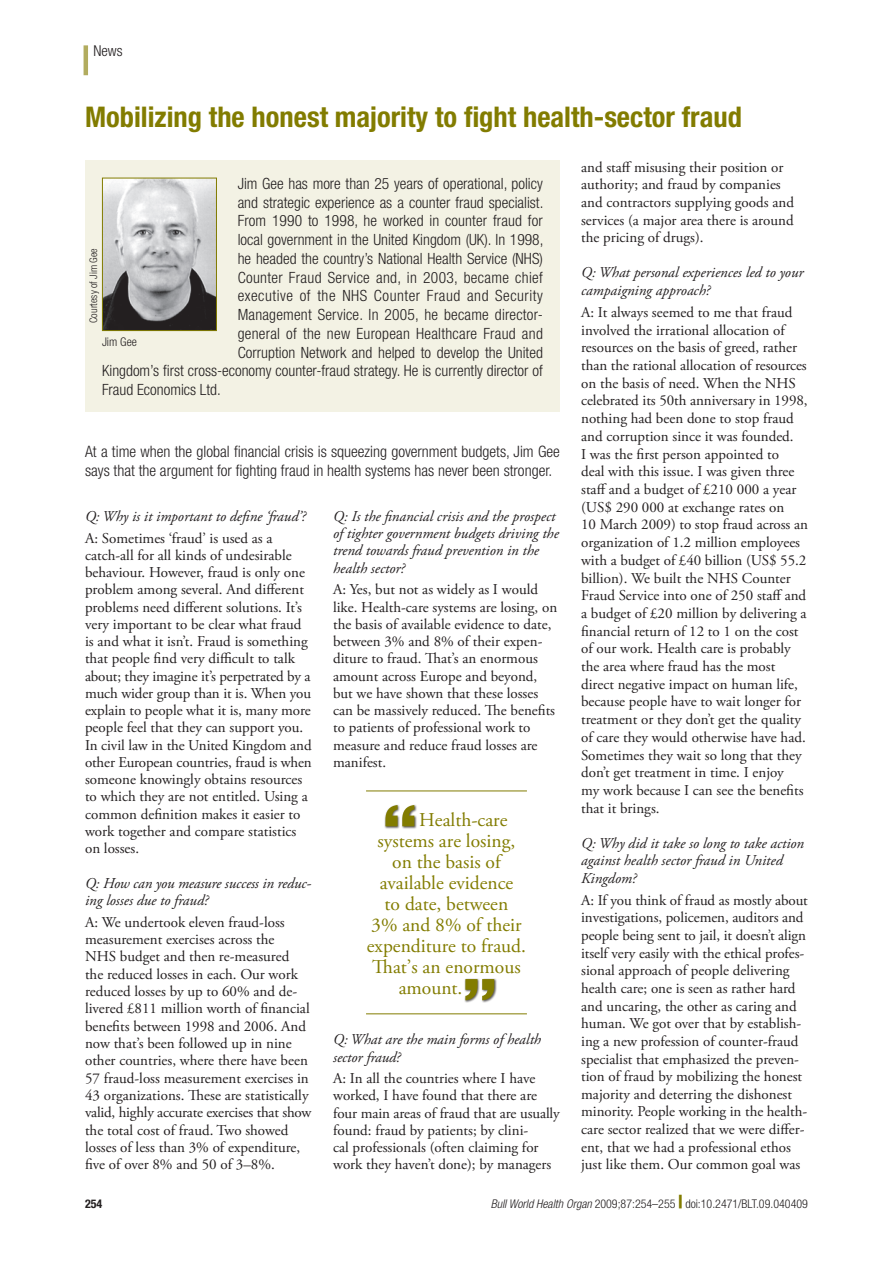
<style>
.page{position:relative;width:893px;height:1263px;background:#fff}
.page>*{position:absolute;margin:0;border:0;box-sizing:border-box;transform-origin:0 0}
.Article_Title{font:700 condensed 28.5px "Helvetica Neue LT Std";color:#827c00}
.t1{font:19.5px "Adobe Garamond Pro";color:#827c00}
.t2{font:300 condensed 15.75px/18.8px "Helvetica Neue LT Std";color:#231f20}
.t3{font:300 condensed 15.45px "Helvetica Neue LT Std";color:#231f20}
.t4{font:300 condensed 15.45px "Helvetica Neue LT Std";letter-spacing:.02em;color:#231f20}
.t5{font:300 condensed 15.45px "Helvetica Neue LT Std";letter-spacing:.035em;color:#231f20}
.Continued_para{font:15px/17.2px "Adobe Garamond Pro";color:#231f20}
.Post-heading_paragra{font:italic 15px/17.2px "Adobe Garamond Pro";color:#231f20}
.Section_Title{font:300 condensed 15px "Helvetica Neue LT Std";color:#231f20}
.t6{font:300 condensed 12px "Helvetica Neue LT Std";color:#231f20}
.t7{font:700 condensed 12px "Helvetica Neue LT Std";color:#231f20}
.t8{font:300 condensed 10.5px "Helvetica Neue LT Std";color:#231f20}
.s1{font-style:italic}
.s2{font-weight:800;font-stretch:expanded;font-size:18px;color:#827c00}
</style>
<div class="page">
<hr style="left:84px;top:45px;width:4px;height:30px;background:#b2ac5f">
<div style="left:85px;top:161px;width:475px;height:251px;background:#f3f2e4"></div>
<svg style="left:102px;top:177px;width:115px;height:154px;background:#a9a9a7"></svg>
<hr style="left:366px;top:790px;width:161px;height:1px;background:#827c00">
<hr style="left:366px;top:1013px;width:161px;height:1px;background:#827c00">
<div style="left:384px;top:804px;width:39px;height:31px;background:#231f20;opacity:.75"></div>
<svg style="left:385px;top:805px;width:29px;height:21px"></svg>
<div style="left:464px;top:978px;width:39px;height:31px;background:#231f20;opacity:.75"></div>
<svg style="left:465px;top:979px;width:29px;height:21px"></svg>
<p class="Section_Title" style="left:94px;top:42px;width:31px">News</p>
<p class="Article_Title" style="left:85px;top:99px;width:658px">Mobilizing the honest majority to fight health-sector fraud</p>
<p class="t3" style="left:238px;top:174px;width:307px">Jim Gee has more than 25 years of operational, policy</p>
<p class="t3" style="left:238px;top:193px;width:307px">and strategic experience as a counter fraud specialist.</p>
<p class="t3" style="left:238px;top:212px;width:307px">From 1990 to 1998, he worked in counter fraud for</p>
<p class="t3" style="left:238px;top:231px;width:307px">local government in the United Kingdom (UK). In 1998,</p>
<p class="t3" style="left:238px;top:249px;width:307px">he headed the country’s National Health Service (NHS)</p>
<p class="t4" style="left:238px;top:268px;width:307px">Counter Fraud Service and, in 2003, became chief</p>
<p class="t5" style="left:238px;top:287px;width:307px">executive of the NHS Counter Fraud and Security</p>
<p class="t3" style="left:238px;top:306px;width:307px">Management Service. In 2005, he became director-</p>
<p class="t4" style="left:238px;top:324px;width:307px">general of the new European Healthcare Fraud and</p>
<p class="t3" style="left:238px;top:343px;width:307px">Corruption Network and helped to develop the United</p>
<p class="t3" style="left:102px;top:362px;width:442px">Kingdom’s first cross-economy counter-fraud strategy. He is currently director of</p>
<p class="t3" style="left:102px;top:381px;width:120px">Fraud Economics Ltd.</p>
<p class="t8" style="left:87px;top:323px;width:77px;rotate:-90deg">Courtesy of Jim Gee</p>
<p class="t6" style="left:102px;top:335px;width:36px">Jim Gee</p>
<p class="t2" style="left:85px;top:442px;width:476px">At a time when the global financial crisis is squeezing government budgets, Jim Gee says that the argument for fighting fraud in health systems has never been stronger.</p>
<p class="Post-heading_paragra" style="left:85px;top:508px;width:222px">Q: Why is it important to define ‘fraud’?</p>
<p class="Continued_para" style="left:85px;top:530px;width:228px">A: Sometimes ‘fraud’ is used as a catch-all for all kinds of undesirable behaviour. However, fraud is only one problem among several. And different problems need different solutions. It’s very important to be clear what fraud is and what it isn’t. Fraud is something that people find very difficult to talk about; they imagine it’s perpetrated by a much wider group than it is. When you explain to people what it is, many more people feel that they can support you.<br>In civil law in the United Kingdom and other European countries, fraud is when someone knowingly obtains resources to which they are not entitled. Using a common definition makes it easier to work together and compare statistics on losses.</p>
<p class="Post-heading_paragra" style="left:85px;top:875px;width:228px">Q: How can you measure success in reduc&shy;ing losses due to fraud?</p>
<p class="Continued_para" style="left:85px;top:914px;width:228px">A: We undertook eleven fraud-loss measurement exercises across the<br>NHS budget and then re-measured<br>the reduced losses in each. Our work reduced losses by up to 60% and de&shy;livered £811 million worth of financial benefits between 1998 and 2006. And now that’s been followed up in nine other countries, where there have been 57 fraud-loss measurement exercises in 43 organizations. These are statistically valid, highly accurate exercises that show the total cost of fraud. Two showed losses of less than 3% of expenditure, five of over 8% and 50 of 3–8%.</p>
<p class="Post-heading_paragra" style="left:333px;top:508px;width:227px">Q: Is the financial crisis and the prospect of tighter government budgets driving the trend towards fraud prevention in the health sector?</p>
<p class="Continued_para" style="left:333px;top:581px;width:226px">A: Yes, but not as widely as I would like. Health-care systems are losing, on the basis of available evidence to date, between 3% and 8% of their expen&shy;diture to fraud. That’s an enormous amount across Europe and beyond, but we have shown that these losses can be massively reduced. The benefits to patients of professional work to measure and reduce fraud losses are manifest.</p>
<p class="t1" style="left:419px;top:808px;width:90px">Health-care</p>
<p class="t1" style="left:378px;top:829px;width:139px">systems are losing,</p>
<p class="t1" style="left:392px;top:850px;width:110px">on the basis of</p>
<p class="t1" style="left:380px;top:871px;width:135px">available evidence</p>
<p class="t1" style="left:385px;top:892px;width:125px">to date, between</p>
<p class="t1" style="left:371px;top:913px;width:152px">3% and 8% of their</p>
<p class="t1" style="left:367px;top:934px;width:161px">expenditure to fraud.</p>
<p class="t1" style="left:372px;top:955px;width:150px">That’s an enormous</p>
<p class="t1" style="left:399px;top:976px;width:65px">amount.</p>
<p class="Post-heading_paragra" style="left:333px;top:1031px;width:209px">Q: What are the main forms of health sector fraud?</p>
<p class="Continued_para" style="left:333px;top:1070px;width:228px">A: In all the countries where I have worked, I have found that there are four main areas of fraud that are usually found: fraud by patients; by clini-<br>cal professionals (often claiming for work they haven’t done); by managers</p>
<p class="Continued_para" style="left:581px;top:158px;width:214px;line-height:17.7px">and staff misusing their position or authority; and fraud by companies and contractors supplying goods and services (a major area there is around the pricing of drugs).</p>
<p class="Post-heading_paragra" style="left:581px;top:264px;width:224px;line-height:17.7px">Q: What personal experiences led to your campaigning approach?</p>
<p class="Continued_para" style="left:581px;top:304px;width:228px;line-height:17.7px">A: It always seemed to me that fraud involved the irrational allocation of resources on the basis of greed, rather than the rational allocation of resources on the basis of need. When the NHS celebrated its 50th anniversary in 1998, nothing had been done to stop fraud and corruption since it was founded.<br>I was the first person appointed to<br>deal with this issue. I was given three staff and a budget of £210 000 a year (US$ 290 000 at exchange rates on<br>10 March 2009) to stop fraud across an organization of 1.2 million employees with a budget of £40 billion (US$ 55.2 billion). We built the NHS Counter Fraud Service into one of 250 staff and a budget of £20 million by delivering a financial return of 12 to 1 on the cost of our work. Health care is probably the area where fraud has the most direct negative impact on human life, because people have to wait longer for treatment or they don’t get the quality of care they would otherwise have had.<br>Sometimes they wait so long that they don’t get treatment in time. I enjoy<br>my work because I can see the benefits that it brings.</p>
<p class="Post-heading_paragra" style="left:581px;top:834px;width:224px;line-height:17.7px">Q: Why did it take so long to take action against health sector fraud in United<br>Kingdom?</p>
<p class="Continued_para" style="left:581px;top:892px;width:228px">A: If you think of fraud as mostly about investigations, policemen, auditors and people being sent to jail, it doesn’t align itself very easily with the ethical profes&shy;sional approach of people delivering health care; one is seen as rather hard and uncaring, the other as caring and human. We got over that by establish&shy;ing a new profession of counter-fraud specialist that emphasized the preven&shy;tion of fraud by mobilizing the honest majority and deterring the dishonest minority. People working in the health&shy;care sector realized that we were differ&shy;ent, that we had a professional ethos just like them. Our common goal was</p>
<p class="t7" style="left:85px;top:1196px;width:19px">254</p>
<p class="t6" style="left:491px;top:1197px;width:319px"><span class="s1">Bull World Health Organ</span> 2009;87:254–255 <span class="s2">|</span> doi:10.2471/BLT.09.040409</p>
</div>
